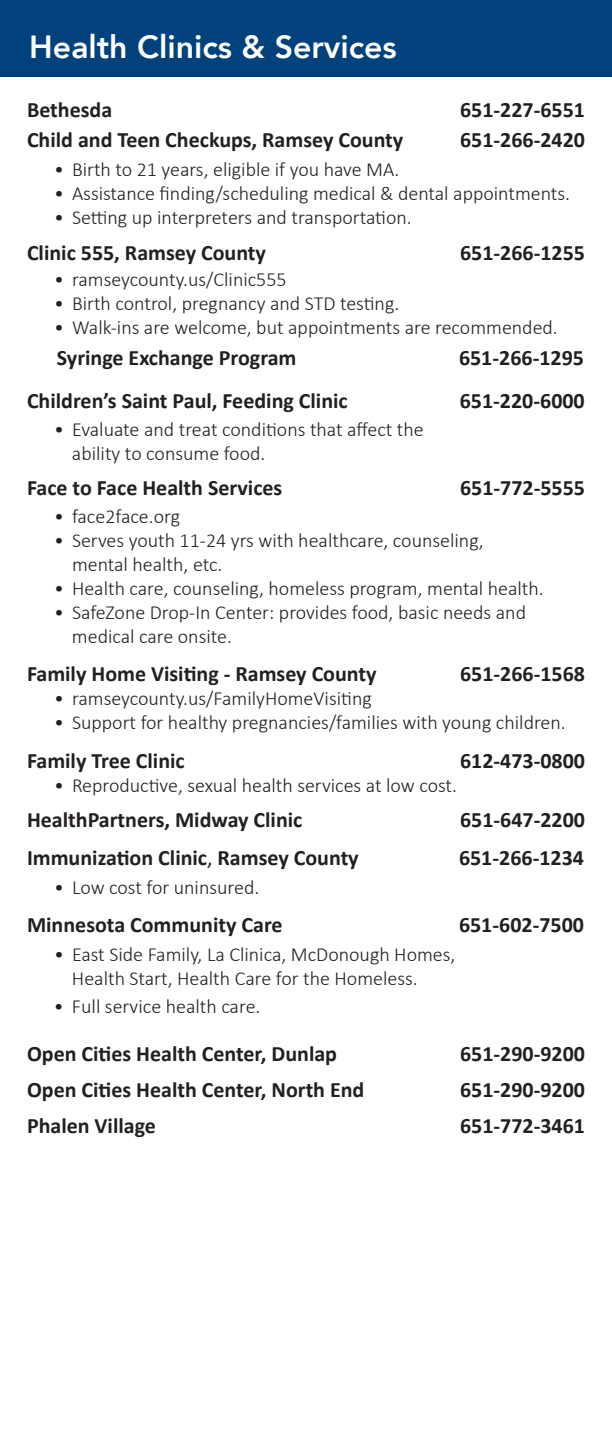
<style>
.page{position:relative;width:612px;height:1440px;background:#fff}
.page>*{position:absolute;margin:0;border:0;box-sizing:border-box;transform-origin:0 0}
.t1{font:800 32px "Avenir LT Com";color:#fff}
.t2{font:700 22px "Calibri";color:#231f20}
.t3{font:300 20px/24px "Calibri";color:#231f20}
.s1{font-weight:400}
</style>
<div class="page">
<div style="left:0;top:0;width:612px;height:77px;background:#01427c"></div>
<h1 class="t1" style="left:29px;top:28px;width:369px">Health Clinics &amp; Services</h1>
<p class="t2" style="left:27px;top:94px;width:87px">Bethesda</p>
<p class="t2" style="left:460px;top:94px;width:127px">651-227-6551</p>
<p class="t2" style="left:27px;top:124px;width:378px">Child and Teen Checkups, Ramsey County</p>
<p class="t2" style="left:460px;top:124px;width:127px">651-266-2420</p>
<p class="t3" style="left:54px;top:157px;width:347px">• Birth to 21 years, eligible if you have MA.</p>
<p class="t3" style="left:54px;top:181px;width:518px">• Assistance finding/scheduling medical &amp; dental appointments.</p>
<p class="t3" style="left:54px;top:205px;width:359px">• Setting up interpreters and transportation.</p>
<p class="t2" style="left:27px;top:237px;width:241px">Clinic 555, Ramsey County</p>
<p class="t2" style="left:460px;top:237px;width:127px">651-266-1255</p>
<p class="t3" style="left:54px;top:267px;width:234px">• ramseycounty.us/Clinic555</p>
<p class="t3" style="left:54px;top:291px;width:347px">• Birth control, pregnancy and STD testing.</p>
<p class="t3" style="left:54px;top:315px;width:505px">• Walk-ins are welcome, but appointments are recommended.</p>
<p class="t2" style="left:57px;top:342px;width:241px">Syringe Exchange Program</p>
<p class="t2" style="left:459px;top:342px;width:127px">651-266-1295</p>
<p class="t2" style="left:27px;top:385px;width:322px">Children’s Saint Paul, Feeding Clinic</p>
<p class="t2" style="left:460px;top:385px;width:127px">651-220-6000</p>
<p class="t3" style="left:72px;top:417px;width:353px;text-indent:-18px">• Evaluate and treat conditions that affect the ability to consume food.</p>
<p class="t2" style="left:27px;top:472px;width:257px">Face to Face Health Services</p>
<p class="t2" style="left:460px;top:472px;width:127px">651-772-5555</p>
<p class="t3" style="left:54px;top:504px;width:128px">• face2face.org</p>
<p class="t3" style="left:72px;top:528px;width:413px;text-indent:-18px">• Serves youth 11-24 yrs with healthcare, counseling, mental health, etc.</p>
<p class="t3" style="left:54px;top:576px;width:491px">• Health care, counseling, homeless program, mental health.</p>
<p class="t3" style="left:72px;top:600px;width:456px;text-indent:-18px">• SafeZone Drop-In Center: provides food, basic needs and medical care onsite.</p>
<p class="t2" style="left:27px;top:659px;width:351px">Family Home Visiting - Ramsey County</p>
<p class="t2" style="left:460px;top:659px;width:127px">651-266-1568</p>
<p class="t3" style="left:54px;top:687px;width:319px">• ramseycounty.us/FamilyHomeVisiting</p>
<p class="t3" style="left:54px;top:711px;width:513px">• Support for healthy pregnancies/families with young children.</p>
<p class="t2" style="left:27px;top:745px;width:159px">Family Tree Clinic</p>
<p class="t2" style="left:460px;top:745px;width:127px">612-473-0800</p>
<p class="t3" style="left:54px;top:773px;width:405px">• Reproductive, sexual health services at low cost.</p>
<p class="t2" style="left:27px;top:804px;width:277px">HealthPartners, Midway Clinic</p>
<p class="t2" style="left:460px;top:804px;width:127px">651-647-2200</p>
<p class="t2" style="left:27px;top:842px;width:333px">Immunization Clinic<span class="s1">,</span> Ramsey County</p>
<p class="t2" style="left:459px;top:842px;width:127px">651-266-1234</p>
<p class="t3" style="left:54px;top:875px;width:207px">• Low cost for uninsured.</p>
<p class="t2" style="left:27px;top:909px;width:257px">Minnesota Community Care</p>
<p class="t2" style="left:459px;top:909px;width:127px">651-602-7500</p>
<p class="t3" style="left:72px;top:942px;width:385px;text-indent:-18px">• East Side Family, La Clinica, McDonough Homes,<br>Health Start, Health Care for the Homeless.</p>
<p class="t3" style="left:54px;top:994px;width:208px">• Full service health care.</p>
<p class="t2" style="left:27px;top:1038px;width:312px">Open Cities Health Center, Dunlap</p>
<p class="t2" style="left:460px;top:1038px;width:127px">651-290-9200</p>
<p class="t2" style="left:27px;top:1074px;width:339px">Open Cities Health Center, North End</p>
<p class="t2" style="left:460px;top:1074px;width:127px">651-290-9200</p>
<p class="t2" style="left:27px;top:1110px;width:130px">Phalen Village</p>
<p class="t2" style="left:460px;top:1110px;width:127px">651-772-3461</p>
</div>
